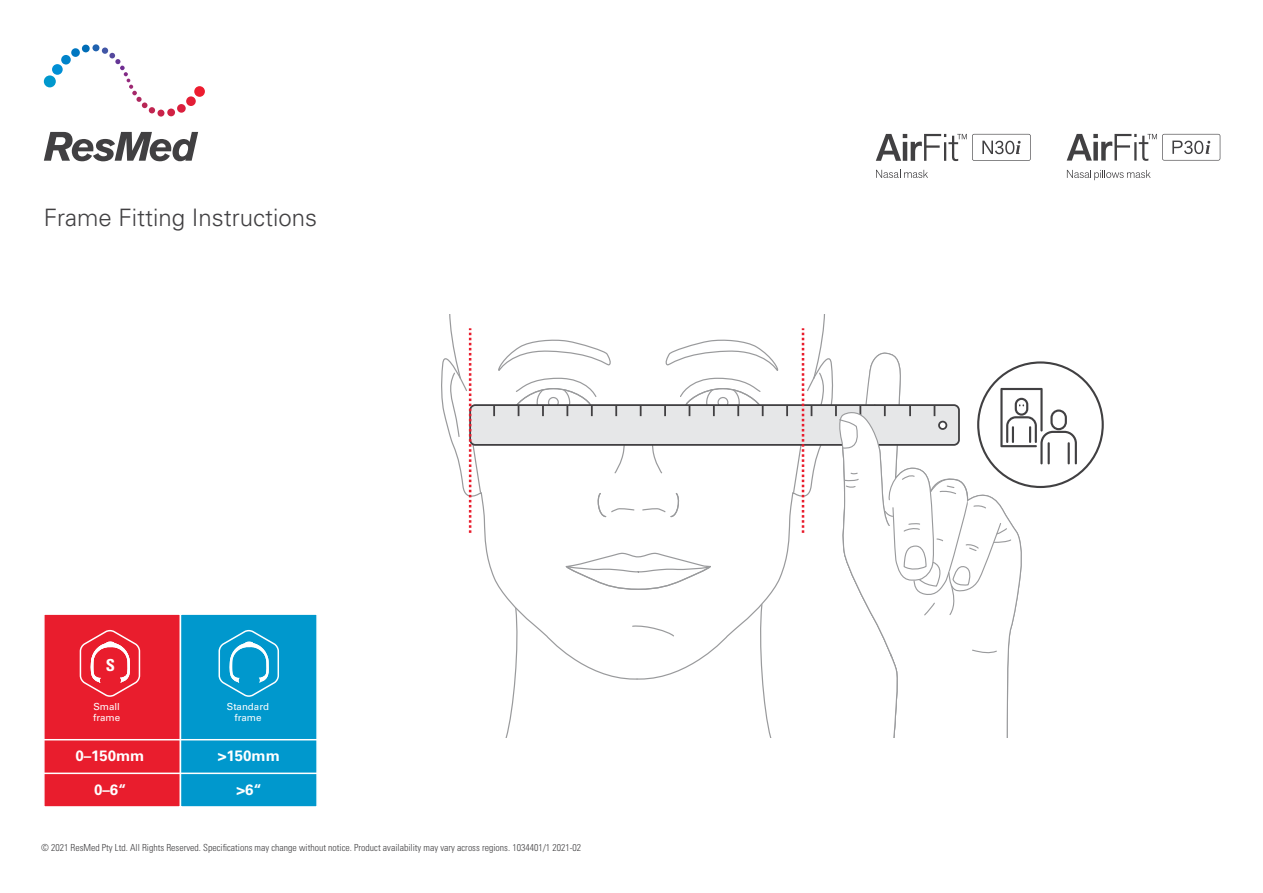
<style>
.page{position:relative;width:1263px;height:893px;background:#fff}
.page>*{position:absolute;margin:0;border:0;box-sizing:border-box;transform-origin:0 0}
.t1{font:300 24px "Univers LT Std";color:#414042}
.t2{font:700 condensed 16.5px "Univers LT Std";color:#fff}
.t3{font:700 15px "Univers LT Std";color:#fff}
.t4{font:300 condensed 9.75px "Univers LT Std";color:#414042}
.t5{font:9.75px/11.7px "Univers LT Std";color:#fff;text-align:center}
</style>
<div class="page">
<svg style="left:1067px;top:134px;width:153px;height:27px"></svg>
<svg style="left:1067px;top:170px;width:84px;height:10px"></svg>
<div style="left:194px;top:86px;width:11px;height:11px;background:#ed1c2f;border-radius:50%"></div>
<div style="left:186px;top:96px;width:10px;height:10px;background:#e31e36;border-radius:50%"></div>
<div style="left:177px;top:104px;width:9px;height:9px;background:#da1f3d;border-radius:50%"></div>
<div style="left:167px;top:108px;width:8px;height:8px;background:#d12244;border-radius:50%"></div>
<div style="left:157px;top:110px;width:8px;height:7px;background:#c9234a;border-radius:50%"></div>
<div style="left:149px;top:107px;width:6px;height:7px;background:#c02550;border-radius:50%"></div>
<div style="left:44px;top:75px;width:12px;height:12px;background:#0098cd;border-radius:50%"></div>
<div style="left:52px;top:64px;width:11px;height:11px;background:#008fd5;border-radius:50%"></div>
<div style="left:61px;top:55px;width:10px;height:10px;background:#0083ca;border-radius:50%"></div>
<div style="left:71px;top:48px;width:9px;height:9px;background:#0077c1;border-radius:50%"></div>
<div style="left:82px;top:45px;width:8px;height:7px;background:#006db7;border-radius:50%"></div>
<div style="left:92px;top:44px;width:8px;height:7px;background:#2062af;border-radius:50%"></div>
<div style="left:102px;top:47px;width:6px;height:7px;background:#4156a6;border-radius:50%"></div>
<svg style="left:109px;top:53px;width:39px;height:55px"></svg>
<svg style="left:44px;top:132px;width:154px;height:29px"></svg>
<div style="left:43px;top:613px;width:138px;height:195px;background:#e91d2d;border:2px solid #fff"></div>
<div style="left:180px;top:613px;width:138px;height:195px;background:#0098cd;border:2px solid #fff"></div>
<svg style="left:219px;top:630px;width:60px;height:67px"></svg>
<svg style="left:80px;top:630px;width:60px;height:67px"></svg>
<hr style="left:44px;top:739px;width:273px;height:1px;background:#fff">
<hr style="left:44px;top:773px;width:273px;height:1px;background:#fff">
<svg style="left:876px;top:170px;width:52px;height:8px"></svg>
<svg style="left:876px;top:134px;width:155px;height:27px"></svg>
<svg style="left:441px;top:315px;width:636px;height:423px"></svg>
<h1 class="t1" style="left:44px;top:203px;width:275px">Frame Fitting Instructions</h1>
<h2 class="t2" style="left:106px;top:655px;width:11px">S</h2>
<p class="t5" style="left:93px;top:700px;width:29px;text-align:left">Small frame</p>
<p class="t5" style="left:227px;top:700px;width:44px">Standard frame</p>
<h3 class="t3" style="left:76px;top:746px;width:70px">0–150mm</h3>
<h3 class="t3" style="left:218px;top:746px;width:64px">&gt;150mm</h3>
<h3 class="t3" style="left:94px;top:781px;width:34px">0–6“</h3>
<h3 class="t3" style="left:236px;top:781px;width:27px">&gt;6“</h3>
<p class="t4" style="left:41px;top:841px;width:541px">© 2021 ResMed Pty Ltd. All Rights Reserved. Specifications may change without notice. Product availability may vary across regions. 1034401/1 2021-02</p>
</div>
